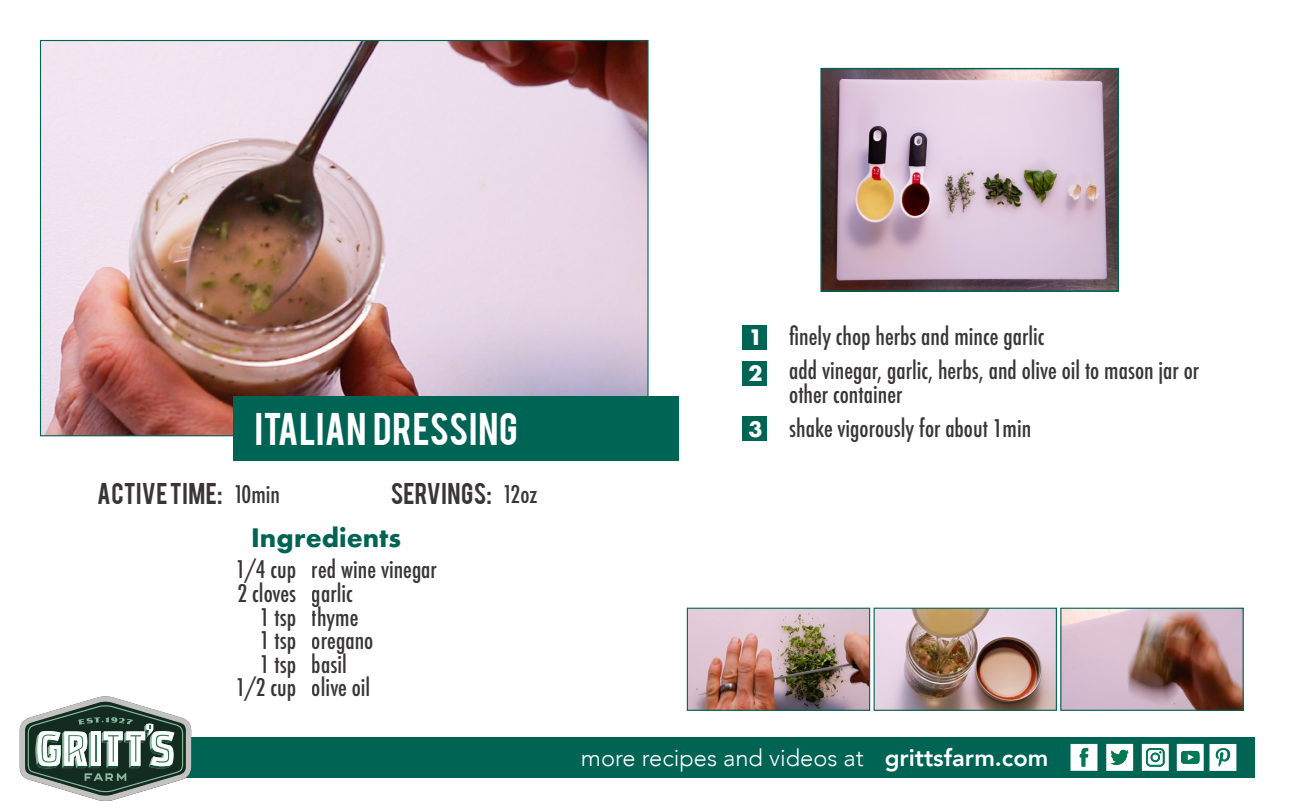
<style>
.page{position:relative;width:1296px;height:810px;background:#fff}
.page>*{position:absolute;margin:0;border:0;box-sizing:border-box;transform-origin:0 0}
.t1{font:36px "Bebas";letter-spacing:.02em;color:#fff}
.t2{font:700 24.75px "Futura";color:#006455}
.t3{font:500 condensed 23.62px/23.6px "Futura";color:#231f20}
.t4{font:23.62px "Bebas";letter-spacing:.02em;color:#231f20}
.t5{font:300 23.62px "Avenir";color:#fff}
.t6{font:800 23.62px "Avenir";color:#fff}
.t7{font:700 20.7px "Futura";color:#fff}
.s1{font-family:"Futura";font-weight:500;font-stretch:condensed}
</style>
<div class="page">
<img style="left:42px;top:42px;width:605px;height:392px">
<div style="left:40px;top:737px;width:1216px;height:41px;background:#006455"></div>
<div style="left:234px;top:396px;width:445px;height:64px;background:#006455"></div>
<div style="left:742px;top:325px;width:25px;height:25px;background:#006455"></div>
<div style="left:742px;top:361px;width:25px;height:25px;background:#006455"></div>
<div style="left:742px;top:416px;width:25px;height:25px;background:#006455"></div>
<img style="left:823px;top:71px;width:293px;height:218px">
<div style="left:820px;top:68px;width:299px;height:224px;border:2px solid #006455"></div>
<img style="left:689px;top:610px;width:179px;height:99px">
<div style="left:687px;top:608px;width:183px;height:103px;border:1px solid #006455"></div>
<img style="left:876px;top:610px;width:179px;height:99px">
<div style="left:874px;top:608px;width:183px;height:103px;border:1px solid #006455"></div>
<img style="left:1062px;top:610px;width:180px;height:99px">
<div style="left:1060px;top:608px;width:184px;height:103px;border:1px solid #006455"></div>
<svg style="left:20px;top:696px;width:171px;height:105px"></svg>
<svg style="left:1071px;top:744px;width:26px;height:27px"></svg>
<svg style="left:1210px;top:744px;width:26px;height:27px"></svg>
<svg style="left:1177px;top:744px;width:27px;height:27px"></svg>
<svg style="left:1142px;top:744px;width:27px;height:27px"></svg>
<svg style="left:1106px;top:744px;width:27px;height:27px"></svg>
<p class="t1" style="left:255px;top:403px;width:265px">ITALIAN DRESSING</p>
<p class="t4" style="left:98px;top:476px;width:184px">ACTIVE TIME: <span class="s1">10min</span></p>
<p class="t4" style="left:391px;top:476px;width:148px">SERVINGS: <span class="s1">12oz</span></p>
<p class="t2" style="left:251px;top:520px;width:151px">Ingredients</p>
<p class="t3" style="left:312px;top:558px;width:127px">red wine vinegar garlic<br>thyme<br>oregano<br>basil<br>olive oil</p>
<p class="t3" style="left:235px;top:558px;width:62px;text-align:right">1/4 cup<br>2 cloves<br>1 tsp<br>1 tsp<br>1 tsp<br>1/2 cup</p>
<p class="t7" style="left:748px;top:323px;width:16px">1</p>
<p class="t7" style="left:748px;top:358px;width:16px">2</p>
<p class="t7" style="left:748px;top:414px;width:16px">3</p>
<p class="t3" style="left:789px;top:320px;width:411px;line-height:33.8px">finely chop herbs and mince garlic<br>add vinegar, garlic, herbs, and olive oil to mason jar or</p>
<p class="t3" style="left:789px;top:377px;width:244px;line-height:33.8px">other container<br>shake vigorously for about 1min</p>
<p class="t5" style="left:581px;top:744px;width:284px">more recipes and videos at</p>
<p class="t6" style="left:885px;top:740px;width:165px">grittsfarm.com</p>
</div>
